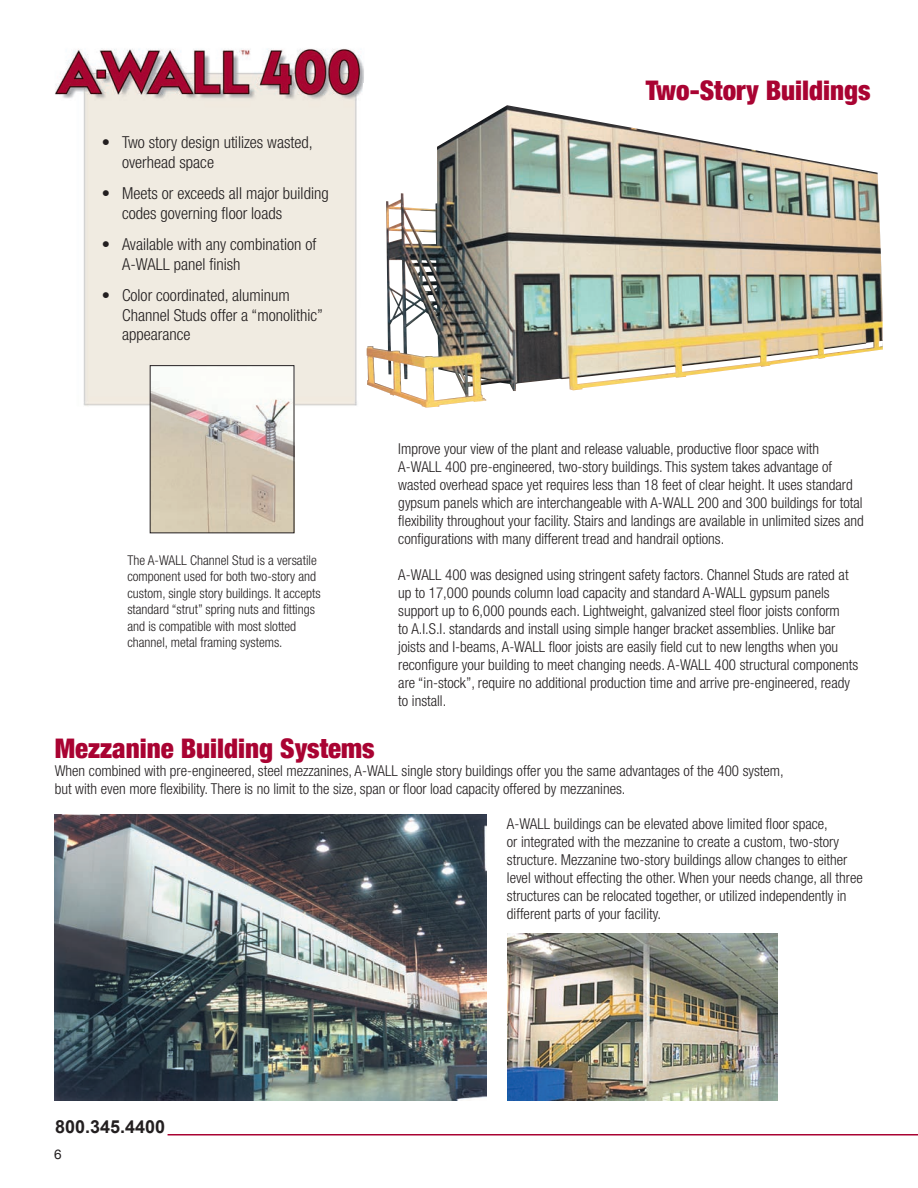
<style>
.page{position:relative;width:918px;height:1188px;background:#fff}
.page>*{position:absolute;margin:0;border:0;box-sizing:border-box;transform-origin:0 0}
.t1{font:900 condensed 27px "Helvetica Neue";color:#a90332}
.t2{font:700 18px "Arial";color:#231f20}
.t3{font:300 condensed 16.5px/19.5px "Helvetica Neue";color:#231f20}
.t4{font:300 condensed 15px/18px "Helvetica Neue";color:#231f20}
.t5{font:300 condensed 13.5px/16.5px "Helvetica Neue";color:#231f20}
.t6{font:13.5px "Helvetica Neue";color:#231f20}
</style>
<div class="page">
<img style="left:55px;top:48px;width:309px;height:367px">
<hr style="left:168px;top:1134px;width:750px;height:2px;background:#a90332">
<img style="left:152px;top:367px;width:140px;height:164px">
<div style="left:150px;top:365px;width:144px;height:168px;border:1px solid #231f20"></div>
<img style="left:55px;top:815px;width:432px;height:285px">
<img style="left:508px;top:934px;width:270px;height:166px">
<img style="left:366px;top:105px;width:517px;height:303px">
<p class="t3" style="left:122px;top:132px;width:192px;text-indent:-20px">• Two story design utilizes wasted, overhead space</p>
<p class="t3" style="left:122px;top:183px;width:208px;text-indent:-20px">• Meets or exceeds all major building codes governing floor loads</p>
<p class="t3" style="left:122px;top:234px;width:196px;text-indent:-20px">• Available with any combination of<br>A-WALL panel finish</p>
<p class="t3" style="left:122px;top:285px;width:202px;text-indent:-20px">• Color coordinated, aluminum<br>Channel Studs offer a “monolithic” appearance</p>
<h1 class="t1" style="left:646px;top:68px;width:226px">Two-Story Buildings</h1>
<p class="t5" style="left:127px;top:552px;width:195px">The A-WALL Channel Stud is a versatile component used for both two-story and custom, single story buildings. It accepts standard “strut” spring nuts and fittings and is compatible with most slotted channel, metal framing systems.</p>
<h1 class="t1" style="left:55px;top:726px;width:322px">Mezzanine Building Systems</h1>
<p class="t4" style="left:398px;top:440px;width:467px">Improve your view of the plant and release valuable, productive floor space with A-WALL 400 pre-engineered, two-story buildings. This system takes advantage of wasted overhead space yet requires less than 18 feet of clear height. It uses standard gypsum panels which are interchangeable with A-WALL 200 and 300 buildings for total flexibility throughout your facility. Stairs and landings are available in unlimited sizes and configurations with many different tread and handrail options.</p>
<p class="t4" style="left:398px;top:566px;width:461px">A-WALL 400 was designed using stringent safety factors. Channel Studs are rated at up to 17,000 pounds column load capacity and standard A-WALL gypsum panels support up to 6,000 pounds each. Lightweight, galvanized steel floor joists conform<br>to A.I.S.I. standards and install using simple hanger bracket assemblies. Unlike bar joists and I-beams, A-WALL floor joists are easily field cut to new lengths when you reconfigure your building to meet changing needs. A-WALL 400 structural components are “in-stock”, require no additional production time and arrive pre-engineered, ready to install.</p>
<p class="t4" style="left:55px;top:762px;width:731px">When combined with pre-engineered, steel mezzanines, A-WALL single story buildings offer you the same advantages of the 400 system, but with even more flexibility. There is no limit to the size, span or floor load capacity offered by mezzanines.</p>
<p class="t4" style="left:507px;top:814px;width:357px">A-WALL buildings can be elevated above limited floor space,<br>or integrated with the mezzanine to create a custom, two-story structure. Mezzanine two-story buildings allow changes to either level without effecting the other. When your needs change, all three structures can be relocated together, or utilized independently in different parts of your facility.</p>
<p class="t2" style="left:55px;top:1117px;width:112px">800.345.4400</p>
<p class="t6" style="left:54px;top:1142px;width:9px">6</p>
</div>
